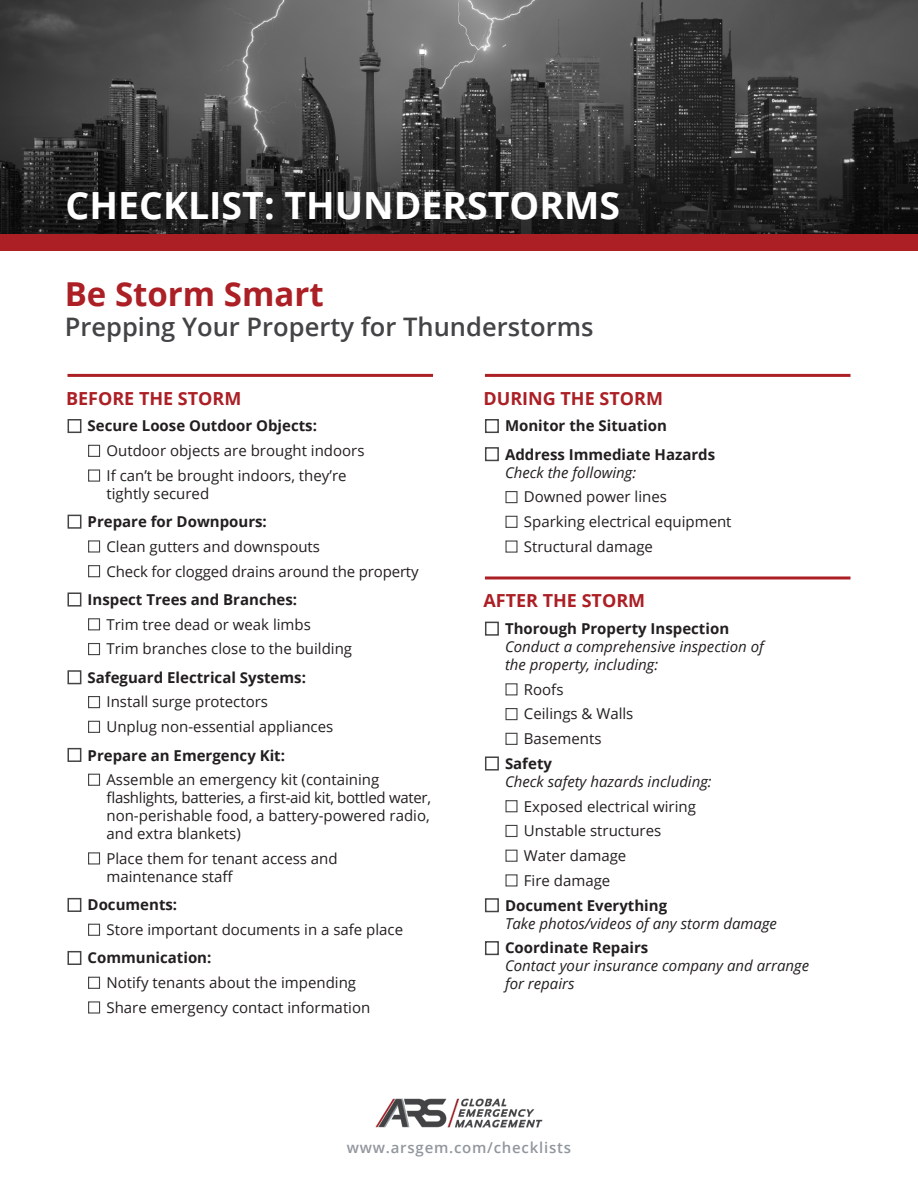
<style>
.page{position:relative;width:918px;height:1188px;background:#fff}
.page>*{position:absolute;margin:0;border:0;box-sizing:border-box;transform-origin:0 0}
.t1{font:700 37.5px "Open Sans";color:#fff}
.t2{font:700 33px "Open Sans";color:#ab1f25}
.t3{font:600 25.5px "Open Sans";color:#444345}
.t4{font:700 18px "Open Sans";color:#ab1f25}
.t5{font:15px/18px "Open Sans";color:#231f20}
.t6{font:italic 15px/18px "Open Sans";color:#231f20}
.t7{font:700 15px/18px "Open Sans";color:#231f20}
.t8{font:600 15px "Open Sans";letter-spacing:.05em;color:#91979d}
.s1{font-weight:400;font-style:italic}
.s2{font-weight:700;font-style:normal}
</style>
<div class="page">
<svg style="left:67px;top:419px;width:15px;height:15px"></svg>
<svg style="left:67px;top:514px;width:15px;height:15px"></svg>
<svg style="left:67px;top:592px;width:15px;height:15px"></svg>
<svg style="left:67px;top:670px;width:15px;height:15px"></svg>
<svg style="left:67px;top:897px;width:15px;height:15px"></svg>
<svg style="left:67px;top:950px;width:15px;height:15px"></svg>
<svg style="left:67px;top:747px;width:15px;height:15px"></svg>
<div style="left:88px;top:445px;width:12px;height:12px;background:#fff;border:1px solid #444345"></div>
<div style="left:88px;top:540px;width:12px;height:13px;background:#fff;border:1px solid #444345"></div>
<div style="left:88px;top:618px;width:12px;height:12px;background:#fff;border:1px solid #444345"></div>
<div style="left:88px;top:696px;width:12px;height:12px;background:#fff;border:1px solid #444345"></div>
<div style="left:88px;top:924px;width:12px;height:12px;background:#fff;border:1px solid #444345"></div>
<div style="left:88px;top:977px;width:12px;height:12px;background:#fff;border:1px solid #444345"></div>
<div style="left:88px;top:1001px;width:12px;height:13px;background:#fff;border:1px solid #444345"></div>
<div style="left:88px;top:774px;width:12px;height:12px;background:#fff;border:1px solid #444345"></div>
<div style="left:88px;top:469px;width:12px;height:13px;background:#fff;border:1px solid #444345"></div>
<div style="left:88px;top:565px;width:12px;height:12px;background:#fff;border:1px solid #444345"></div>
<div style="left:88px;top:643px;width:12px;height:12px;background:#fff;border:1px solid #444345"></div>
<div style="left:88px;top:721px;width:12px;height:12px;background:#fff;border:1px solid #444345"></div>
<div style="left:88px;top:852px;width:12px;height:13px;background:#fff;border:1px solid #444345"></div>
<svg style="left:485px;top:419px;width:14px;height:15px"></svg>
<svg style="left:485px;top:621px;width:14px;height:15px"></svg>
<svg style="left:485px;top:756px;width:14px;height:15px"></svg>
<svg style="left:485px;top:898px;width:14px;height:15px"></svg>
<svg style="left:485px;top:941px;width:14px;height:15px"></svg>
<svg style="left:485px;top:447px;width:14px;height:15px"></svg>
<div style="left:505px;top:491px;width:13px;height:12px;background:#fff;border:1px solid #444345"></div>
<div style="left:505px;top:683px;width:13px;height:12px;background:#fff;border:1px solid #444345"></div>
<div style="left:505px;top:800px;width:13px;height:12px;background:#fff;border:1px solid #444345"></div>
<div style="left:505px;top:516px;width:13px;height:12px;background:#fff;border:1px solid #444345"></div>
<div style="left:505px;top:708px;width:13px;height:12px;background:#fff;border:1px solid #444345"></div>
<div style="left:505px;top:825px;width:13px;height:12px;background:#fff;border:1px solid #444345"></div>
<div style="left:505px;top:850px;width:13px;height:12px;background:#fff;border:1px solid #444345"></div>
<div style="left:505px;top:733px;width:13px;height:12px;background:#fff;border:1px solid #444345"></div>
<svg style="left:505px;top:874px;width:13px;height:13px"></svg>
<svg style="left:505px;top:540px;width:13px;height:13px"></svg>
<hr style="left:485px;top:576px;width:365px;height:3px;background:#ab1f25">
<hr style="left:68px;top:374px;width:365px;height:3px;background:#ab1f25">
<hr style="left:485px;top:374px;width:365px;height:3px;background:#ab1f25">
<img style="left:0;top:0;width:918px;height:234px">
<div style="left:0;top:234px;width:918px;height:17px;background:#ab1f25"></div>
<img style="left:376px;top:1099px;width:166px;height:28px">
<p class="t1" style="left:66px;top:179px;width:556px">CHECKLIST: THUNDERSTORMS</p>
<p class="t2" style="left:65px;top:271px;width:260px">Be Storm Smart</p>
<p class="t3" style="left:65px;top:310px;width:530px">Prepping Your Property for Thunderstorms</p>
<p class="t4" style="left:66px;top:386px;width:177px">BEFORE THE STORM</p>
<p class="t7" style="left:88px;top:417px;width:231px">Secure Loose Outdoor Objects:</p>
<p class="t5" style="left:106px;top:441px;width:260px">Outdoor objects are brought indoors</p>
<p class="t5" style="left:106px;top:466px;width:242px">If can’t be brought indoors, they’re tightly secured</p>
<p class="t7" style="left:88px;top:512px;width:181px">Prepare for Downpours:</p>
<p class="t5" style="left:106px;top:537px;width:215px">Clean gutters and downspouts</p>
<p class="t5" style="left:106px;top:562px;width:314px">Check for clogged drains around the property</p>
<p class="t7" style="left:88px;top:590px;width:211px">Inspect Trees and Branches:</p>
<p class="t5" style="left:106px;top:615px;width:206px">Trim tree dead or weak limbs</p>
<p class="t5" style="left:106px;top:640px;width:247px">Trim branches close to the building</p>
<p class="t7" style="left:88px;top:668px;width:220px">Safeguard Electrical Systems:</p>
<p class="t5" style="left:106px;top:693px;width:163px">Install surge protectors</p>
<p class="t5" style="left:106px;top:717px;width:228px">Unplug non-essential appliances</p>
<p class="t7" style="left:88px;top:746px;width:199px">Prepare an Emergency Kit:</p>
<p class="t5" style="left:106px;top:770px;width:326px">Assemble an emergency kit (containing flashlights, batteries, a first-aid kit, bottled water, non-perishable food, a battery-powered radio, and extra blankets)</p>
<p class="t5" style="left:106px;top:849px;width:233px">Place them for tenant access and maintenance staff</p>
<p class="t7" style="left:88px;top:895px;width:91px">Documents:</p>
<p class="t5" style="left:106px;top:920px;width:298px">Store important documents in a safe place</p>
<p class="t7" style="left:88px;top:948px;width:125px">Communication:</p>
<p class="t5" style="left:106px;top:973px;width:251px">Notify tenants about the impending</p>
<p class="t5" style="left:106px;top:998px;width:265px">Share emergency contact information</p>
<p class="t4" style="left:483px;top:386px;width:181px">DURING THE STORM</p>
<p class="t7" style="left:505px;top:417px;width:163px">Monitor the Situation</p>
<p class="t7" style="left:505px;top:445px;width:212px">Address Immediate Hazards<br><span class="s1">Check the following:</span></p>
<p class="t5" style="left:524px;top:488px;width:145px">Downed power lines</p>
<p class="t5" style="left:524px;top:512px;width:209px">Sparking electrical equipment</p>
<p class="t5" style="left:524px;top:537px;width:131px">Structural damage</p>
<p class="t4" style="left:483px;top:588px;width:163px">AFTER THE STORM</p>
<p class="t6" style="left:505px;top:619px;width:260px"><span class="s2">Thorough Property Inspection<br></span>Conduct a comprehensive inspection of the property, including:</p>
<p class="t5" style="left:524px;top:680px;width:41px">Roofs</p>
<p class="t5" style="left:524px;top:705px;width:111px">Ceilings &amp; Walls</p>
<p class="t5" style="left:524px;top:729px;width:79px">Basements</p>
<p class="t6" style="left:505px;top:754px;width:208px"><span class="s2">Safety<br></span>Check safety hazards including:</p>
<p class="t5" style="left:524px;top:797px;width:174px">Exposed electrical wiring</p>
<p class="t5" style="left:524px;top:822px;width:139px">Unstable structures</p>
<p class="t5" style="left:524px;top:846px;width:104px">Water damage</p>
<p class="t5" style="left:524px;top:871px;width:88px">Fire damage</p>
<p class="t6" style="left:505px;top:896px;width:273px"><span class="s2">Document Everything<br></span>Take photos/videos of any storm damage</p>
<p class="t6" style="left:505px;top:939px;width:306px"><span class="s2">Coordinate Repairs<br></span>Contact your insurance company and arrange for repairs</p>
<p class="t8" style="left:347px;top:1137px;width:226px">www.arsgem.com/checklists</p>
</div>
